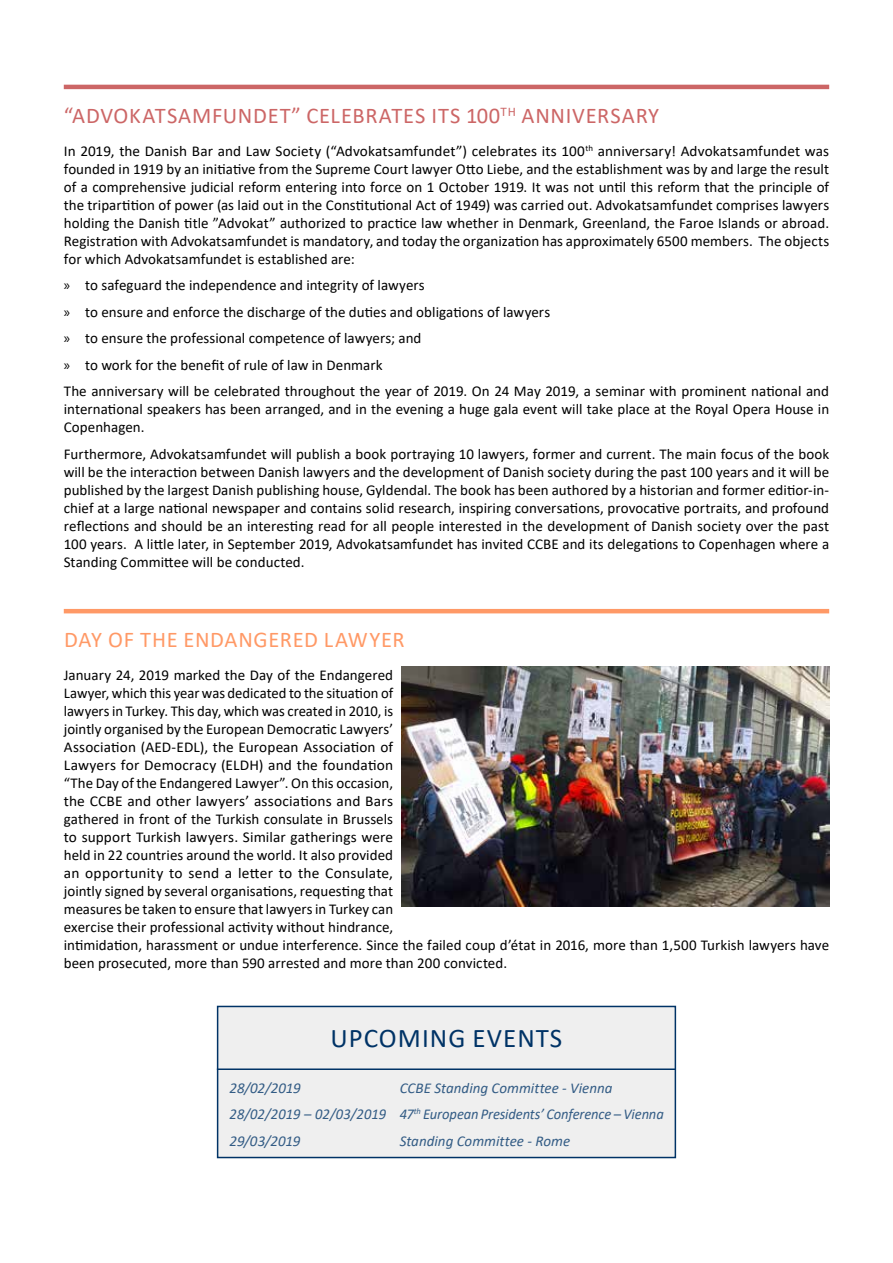
<style>
.page{position:relative;width:893px;height:1263px;background:#fff}
.page>*{position:absolute;margin:0;border:0;box-sizing:border-box;transform-origin:0 0}
.t1{font:27px "Calibri";letter-spacing:.04em;color:#036}
.t2{font:22.5px "Calibri";letter-spacing:.035em;color:#c66}
.t3{font:22.5px "Calibri";letter-spacing:.03em;color:#f96}
.t4{font:15px/18px "Calibri";color:#000}
.t5{font:italic 15px/26.5px "Calibri";letter-spacing:-.005em;color:#335c85}
.s1{font-family:"Myriad Pro"}
</style>
<div class="page">
<div style="left:217px;top:1006px;width:459px;height:152px;background:#efefef;border:2px solid #036"></div>
<img style="left:402px;top:666px;width:427px;height:240px">
<hr style="left:64px;top:609px;width:765px;height:4px;background:#f96">
<hr style="left:64px;top:85px;width:765px;height:4px;background:#c66">
<hr style="left:217px;top:1068px;width:459px;height:2px;background:#036">
<h2 class="t2" style="left:64px;top:100px;width:597px">“ADVOKATSAMFUNDET” CELEBRATES ITS 100<sup>TH</sup> ANNIVERSARY</h2>
<p class="t4" style="left:64px;top:141px;width:767px;text-align:justify">In 2019, the Danish Bar and Law Society (“Advokatsamfundet”) celebrates its 100<sup>th</sup> anniversary! Advokatsamfundet was founded in 1919 by an initiative from the Supreme Court lawyer Otto Liebe, and the establishment was by and large the result of a comprehensive judicial reform entering into force on 1 October 1919. It was not until this reform that the principle of the tripartition of power (as laid out in the Constitutional Act of 1949) was carried out. Advokatsamfundet comprises lawyers holding the Danish title ”Advokat” authorized to practice law whether in Denmark, Greenland, the Faroe Islands or abroad.<br>Registration with Advokatsamfundet is mandatory, and today the organization has approximately 6500 members. The objects for which Advokatsamfundet is established are:</p>
<p class="t4" style="left:64px;top:272px;width:767px;line-height:26.5px"><span class="s1">»</span> to safeguard the independence and integrity of lawyers<br><span class="s1">»</span> to ensure and enforce the discharge of the duties and obligations of lawyers<br><span class="s1">»</span> to ensure the professional competence of lawyers; and<br><span class="s1">»</span> to work for the benefit of rule of law in Denmark<br>The anniversary will be celebrated throughout the year of 2019. On 24 May 2019, a seminar with prominent national and</p>
<p class="t4" style="left:64px;top:400px;width:767px">international speakers has been arranged, and in the evening a huge gala event will take place at the Royal Opera House in<br>Copenhagen.</p>
<p class="t4" style="left:64px;top:444px;width:767px;text-align:justify">Furthermore, Advokatsamfundet will publish a book portraying 10 lawyers, former and current. The main focus of the book will be the interaction between Danish lawyers and the development of Danish society during the past 100 years and it will be published by the largest Danish publishing house, Gyldendal. The book has been authored by a historian and former editior-in&shy;chief at a large national newspaper and contains solid research, inspiring conversations, provocative portraits, and profound reflections and should be an interesting read for all people interested in the development of Danish society over the past 100 years. A little later, in September 2019, Advokatsamfundet has invited CCBE and its delegations to Copenhagen where a Standing Committee will be conducted.</p>
<h2 class="t3" style="left:64px;top:624px;width:342px">DAY OF THE ENDANGERED LAWYER</h2>
<p class="t4" style="left:64px;top:666px;width:767px">January 24, 2019 marked the Day of the Endangered<br>Lawyer, which this year was dedicated to the situation of<br>lawyers in Turkey. This day, which was created in 2010, is<br>jointly organised by the European Democratic Lawyers’<br>Association (AED-EDL), the European Association of<br>Lawyers for Democracy (ELDH) and the foundation<br>“The Day of the Endangered Lawyer”. On this occasion,<br>the CCBE and other lawyers’ associations and Bars<br>gathered in front of the Turkish consulate in Brussels<br>to support Turkish lawyers. Similar gatherings were<br>held in 22 countries around the world. It also provided<br>an opportunity to send a letter to the Consulate,<br>jointly signed by several organisations, requesting that<br>measures be taken to ensure that lawyers in Turkey can<br>exercise their professional activity without hindrance,<br>intimidation, harassment or undue interference. Since the failed coup d’état in 2016, more than 1,500 Turkish lawyers have been prosecuted, more than 590 arrested and more than 200 convicted.</p>
<h1 class="t1" style="left:330px;top:1019px;width:234px">UPCOMING EVENTS</h1>
<p class="t5" style="left:230px;top:1073px;width:73px">28/02/2019</p>
<p class="t5" style="left:230px;top:1073px;width:436px;text-indent:170px">CCBE Standing Committee - Vienna<br>28/02/2019 – 02/03/2019 47<sup>th</sup> European Presidents’ Conference – Vienna<br>29/03/2019</p>
<p class="t5" style="left:400px;top:1126px;width:172px">Standing Committee - Rome</p>
</div>
